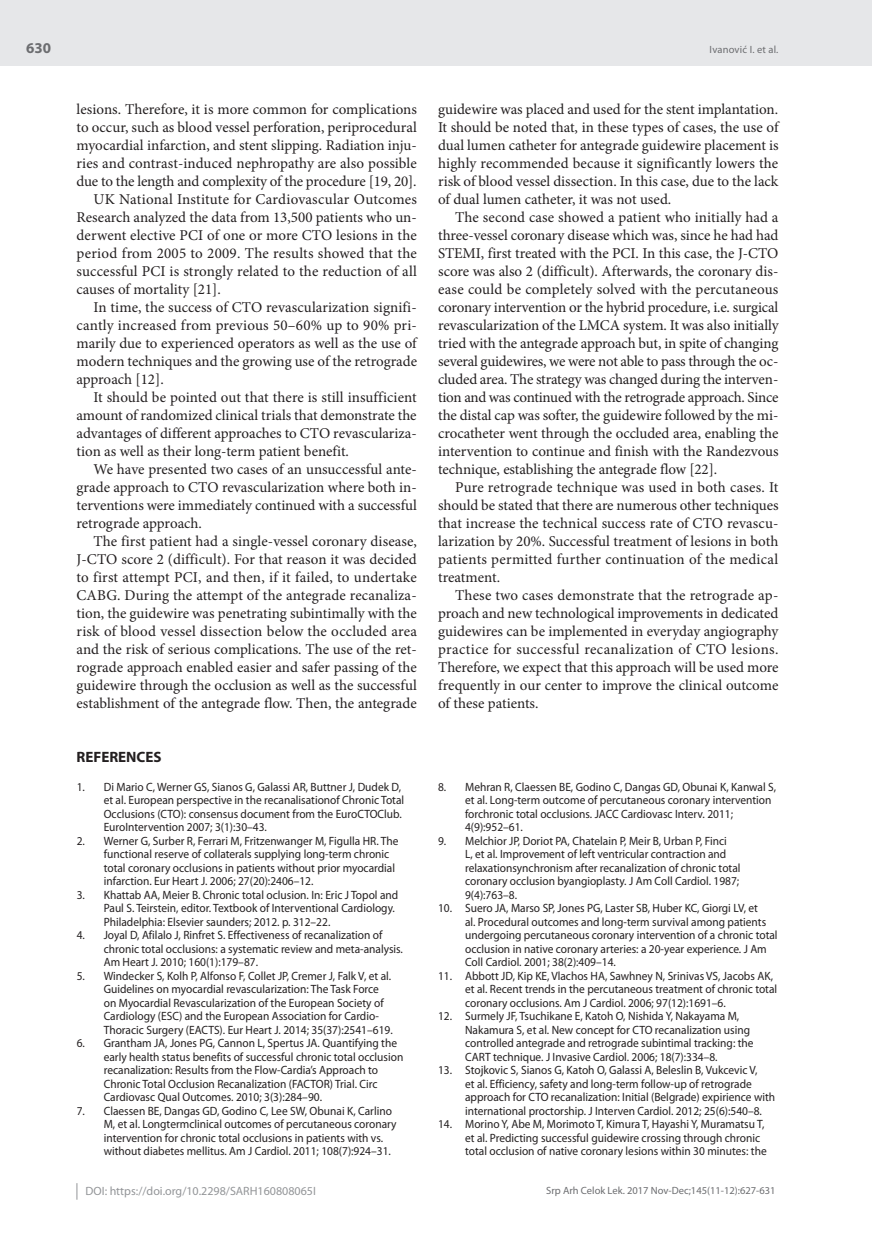
<style>
.page{position:relative;width:872px;height:1234px;background:#fff}
.page>*{position:absolute;margin:0;border:0;box-sizing:border-box;transform-origin:0 0}
.t1{font:15px/18px "Minion Pro";color:#231f20;text-align:justify}
.t2{font:700 15px "Myriad Pro";color:#231f20}
.t3{font:700 15px "Myriad Pro";color:#6c6d70}
.t4{font:12px/13.5px "Myriad Pro";color:#231f20;scale:.95 1}
.t5{font:12px "Myriad Pro";color:#939598}
.t6{font:10.5px "Myriad Pro";color:#6c6d70}
</style>
<div class="page">
<div style="left:0;top:0;width:872px;height:66px;background:#e6e7e9"></div>
<svg style="left:77px;top:1183px;width:1px;height:16px"></svg>
<p class="t3" style="left:26px;top:38px;width:26px">630</p>
<p class="t1" style="left:77px;top:100px;width:342px">lesions. Therefore, it is more common for complications</p>
<p class="t1" style="left:77px;top:118px;width:342px">to occur, such as blood vessel perforation, periprocedural</p>
<p class="t1" style="left:77px;top:136px;width:342px">myocardial infarction, and stent slipping. Radiation inju-</p>
<p class="t1" style="left:77px;top:154px;width:342px">ries and contrast-induced nephropathy are also possible</p>
<p class="t1" style="left:77px;top:172px;width:341px">due to the length and complexity of the procedure [19, 20].</p>
<p class="t1" style="left:94px;top:190px;width:325px">UK National Institute for Cardiovascular Outcomes</p>
<p class="t1" style="left:77px;top:208px;width:342px">Research analyzed the data from 13,500 patients who un-</p>
<p class="t1" style="left:77px;top:226px;width:342px">derwent elective PCI of one or more CTO lesions in the</p>
<p class="t1" style="left:77px;top:244px;width:342px">period from 2005 to 2009. The results showed that the</p>
<p class="t1" style="left:77px;top:262px;width:342px">successful PCI is strongly related to the reduction of all</p>
<p class="t1" style="left:77px;top:280px;width:146px">causes of mortality [21].</p>
<p class="t1" style="left:94px;top:298px;width:325px">In time, the success of CTO revascularization signifi-</p>
<p class="t1" style="left:77px;top:316px;width:342px">cantly increased from previous 50–60% up to 90% pri-</p>
<p class="t1" style="left:77px;top:334px;width:342px">marily due to experienced operators as well as the use of</p>
<p class="t1" style="left:77px;top:352px;width:342px">modern techniques and the growing use of the retrograde</p>
<p class="t1" style="left:77px;top:370px;width:89px">approach [12].</p>
<p class="t1" style="left:94px;top:388px;width:325px">It should be pointed out that there is still insufficient</p>
<p class="t1" style="left:77px;top:406px;width:341px">amount of randomized clinical trials that demonstrate the</p>
<p class="t1" style="left:77px;top:424px;width:342px">advantages of different approaches to CTO revasculariza-</p>
<p class="t1" style="left:77px;top:442px;width:274px">tion as well as their long-term patient benefit.</p>
<p class="t1" style="left:94px;top:460px;width:325px">We have presented two cases of an unsuccessful ante-</p>
<p class="t1" style="left:77px;top:478px;width:342px">grade approach to CTO revascularization where both in-</p>
<p class="t1" style="left:77px;top:496px;width:342px">terventions were immediately continued with a successful</p>
<p class="t1" style="left:77px;top:514px;width:127px">retrograde approach.</p>
<p class="t1" style="left:94px;top:532px;width:325px">The first patient had a single-vessel coronary disease,</p>
<p class="t1" style="left:77px;top:550px;width:342px">J-CTO score 2 (difficult). For that reason it was decided</p>
<p class="t1" style="left:77px;top:568px;width:342px">to first attempt PCI, and then, if it failed, to undertake</p>
<p class="t1" style="left:77px;top:586px;width:342px">CABG. During the attempt of the antegrade recanaliza-</p>
<p class="t1" style="left:77px;top:604px;width:342px">tion, the guidewire was penetrating subintimally with the</p>
<p class="t1" style="left:77px;top:622px;width:342px">risk of blood vessel dissection below the occluded area</p>
<p class="t1" style="left:77px;top:640px;width:342px">and the risk of serious complications. The use of the ret-</p>
<p class="t1" style="left:77px;top:658px;width:342px">rograde approach enabled easier and safer passing of the</p>
<p class="t1" style="left:77px;top:676px;width:342px">guidewire through the occlusion as well as the successful</p>
<p class="t1" style="left:77px;top:694px;width:342px">establishment of the antegrade flow. Then, the antegrade</p>
<p class="t2" style="left:77px;top:747px;width:87px">REFERENCES</p>
<p class="t4" style="left:104px;top:779px;width:318px;text-indent:-27px">1. Di Mario C, Werner GS, Sianos G, Galassi AR, Buttner J, Dudek D, et al. European perspective in the recanalisationof Chronic Total Occlusions (CTO): consensus document from the EuroCTOClub.<br>EuroIntervention 2007; 3(1):30–43.</p>
<p class="t4" style="left:104px;top:833px;width:312px;text-indent:-27px">2. Werner G, Surber R, Ferrari M, Fritzenwanger M, Figulla HR. The functional reserve of collaterals supplying long-term chronic total coronary occlusions in patients without prior myocardial infarction. Eur Heart J. 2006; 27(20):2406–12.</p>
<p class="t4" style="left:104px;top:887px;width:311px;text-indent:-27px">3. Khattab AA, Meier B. Chronic total oclusion. In: Eric J Topol and<br>Paul S. Teirstein, editor. Textbook of Interventional Cardiology.<br>Philadelphia: Elsevier saunders; 2012. p. 312–22.</p>
<p class="t4" style="left:104px;top:927px;width:316px;text-indent:-27px">4. Joyal D, Afilalo J, Rinfret S. Effectiveness of recanalization of chronic total occlusions: a systematic review and meta-analysis.<br>Am Heart J. 2010; 160(1):179–87.</p>
<p class="t4" style="left:104px;top:968px;width:306px;text-indent:-27px">5. Windecker S, Kolh P, Alfonso F, Collet JP, Cremer J, Falk V, et al.<br>Guidelines on myocardial revascularization: The Task Force on Myocardial Revascularization of the European Society of Cardiology (ESC) and the European Association for Cardio-Thoracic Surgery (EACTS). Eur Heart J. 2014; 35(37):2541–619.</p>
<p class="t4" style="left:104px;top:1035px;width:317px;text-indent:-27px">6. Grantham JA, Jones PG, Cannon L, Spertus JA. Quantifying the early health status benefits of successful chronic total occlusion recanalization: Results from the Flow-Cardia’s Approach to Chronic Total Occlusion Recanalization (FACTOR) Trial. Circ Cardiovasc Qual Outcomes. 2010; 3(3):284–90.</p>
<p class="t4" style="left:104px;top:1103px;width:310px;text-indent:-27px">7. Claessen BE, Dangas GD, Godino C, Lee SW, Obunai K, Carlino M, et al. Longtermclinical outcomes of percutaneous coronary intervention for chronic total occlusions in patients with vs. without diabetes mellitus. Am J Cardiol. 2011; 108(7):924–31.</p>
<p class="t5" style="left:86px;top:1183px;width:232px">DOI: https://doi.org/10.2298/SARH160808065I</p>
<p class="t6" style="left:709px;top:43px;width:70px">Ivanović I. et al.</p>
<p class="t1" style="left:438px;top:100px;width:342px">guidewire was placed and used for the stent implantation.<br>It should be noted that, in these types of cases, the use of dual lumen catheter for antegrade guidewire placement is highly recommended because it significantly lowers the risk of blood vessel dissection. In this case, due to the lack of dual lumen catheter, it was not used.</p>
<p class="t1" style="left:438px;top:208px;width:342px;text-indent:17px">The second case showed a patient who initially had a three-vessel coronary disease which was, since he had had STEMI, first treated with the PCI. In this case, the J-CTO score was also 2 (difficult). Afterwards, the coronary dis&shy;ease could be completely solved with the percutaneous coronary intervention or the hybrid procedure, i.e. surgical revascularization of the LMCA system. It was also initially tried with the antegrade approach but, in spite of changing several guidewires, we were not able to pass through the oc&shy;cluded area. The strategy was changed during the interven&shy;tion and was continued with the retrograde approach. Since the distal cap was softer, the guidewire followed by the mi&shy;crocatheter went through the occluded area, enabling the intervention to continue and finish with the Randezvous technique, establishing the antegrade flow [22].</p>
<p class="t1" style="left:438px;top:478px;width:342px;text-indent:17px">Pure retrograde technique was used in both cases. It should be stated that there are numerous other techniques that increase the technical success rate of CTO revascu&shy;larization by 20%. Successful treatment of lesions in both patients permitted further continuation of the medical treatment.</p>
<p class="t1" style="left:438px;top:586px;width:342px;text-indent:17px">These two cases demonstrate that the retrograde ap&shy;proach and new technological improvements in dedicated guidewires can be implemented in everyday angiography practice for successful recanalization of CTO lesions.<br>Therefore, we expect that this approach will be used more frequently in our center to improve the clinical outcome of these patients.</p>
<p class="t4" style="left:465px;top:779px;width:329px;text-indent:-27px">8. Mehran R, Claessen BE, Godino C, Dangas GD, Obunai K, Kanwal S, et al. Long-term outcome of percutaneous coronary intervention forchronic total occlusions. JACC Cardiovasc Interv. 2011; 4(9):952–61.</p>
<p class="t4" style="left:465px;top:833px;width:291px;text-indent:-27px">9. Melchior JP, Doriot PA, Chatelain P, Meir B, Urban P, Finci<br>L, et al. Improvement of left ventricular contraction and relaxationsynchronism after recanalization of chronic total coronary occlusion byangioplasty. J Am Coll Cardiol. 1987; 9(4):763–8.</p>
<p class="t4" style="left:465px;top:900px;width:330px;text-indent:-27px">10. Suero JA, Marso SP, Jones PG, Laster SB, Huber KC, Giorgi LV, et<br>al. Procedural outcomes and long-term survival among patients undergoing percutaneous coronary intervention of a chronic total occlusion in native coronary arteries: a 20-year experience. J Am Coll Cardiol. 2001; 38(2):409–14.</p>
<p class="t4" style="left:465px;top:968px;width:330px;text-indent:-27px">11. Abbott JD, Kip KE, Vlachos HA, Sawhney N, Srinivas VS, Jacobs AK, et al. Recent trends in the percutaneous treatment of chronic total coronary occlusions. Am J Cardiol. 2006; 97(12):1691–6.</p>
<p class="t4" style="left:465px;top:1008px;width:305px;text-indent:-27px">12. Surmely JF, Tsuchikane E, Katoh O, Nishida Y, Nakayama M, Nakamura S, et al. New concept for CTO recanalization using controlled antegrade and retrograde subintimal tracking: the CART technique. J Invasive Cardiol. 2006; 18(7):334–8.</p>
<p class="t4" style="left:465px;top:1062px;width:328px;text-indent:-27px">13. Stojkovic S, Sianos G, Katoh O, Galassi A, Beleslin B, Vukcevic V,<br>et al. Efficiency, safety and long-term follow-up of retrograde approach for CTO recanalization: Initial (Belgrade) expirience with international proctorship. J Interven Cardiol. 2012; 25(6):540–8.</p>
<p class="t4" style="left:465px;top:1116px;width:319px;text-indent:-27px">14. Morino Y, Abe M, Morimoto T, Kimura T, Hayashi Y, Muramatsu T, et al. Predicting successful guidewire crossing through chronic total occlusion of native coronary lesions within 30 minutes: the</p>
<p class="t6" style="left:546px;top:1184px;width:231px">Srp Arh Celok Lek. 2017 Nov-Dec;145(11-12):627-631</p>
</div>
